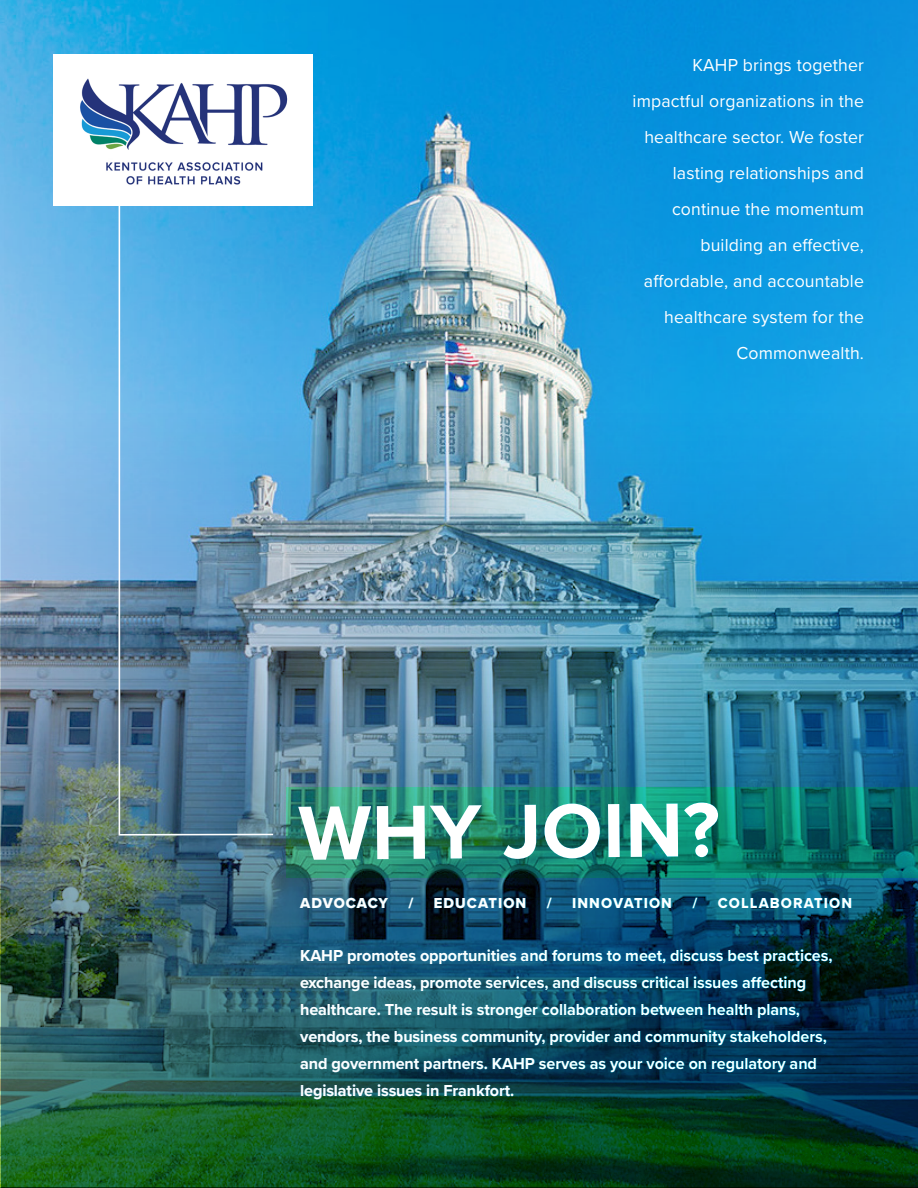
<style>
.page{position:relative;width:918px;height:1188px;background:#fff}
.page>*{position:absolute;margin:0;border:0;box-sizing:border-box;transform-origin:0 0}
.t1{font:700 79.5px "Proxima Nova";color:#fff}
.t2{font:18px "Proxima Nova";letter-spacing:.01em;color:#fff}
.t3{font:700 16.5px/27px "Proxima Nova";letter-spacing:-.005em;color:#fff}
.t4{font:15px "Proxima Nova Extrabld";letter-spacing:.075em;color:#fff}
.t5{font:15px "Proxima Nova Extrabld";letter-spacing:.055em;color:#fff}
</style>
<div class="page">
<img style="left:0;top:0;width:918px;height:1186px">
<img style="left:54px;top:54px;width:259px;height:152px">
<p class="t2" style="left:692px;top:52px;width:173px">KAHP brings together</p>
<p class="t2" style="left:633px;top:88px;width:233px">impactful organizations in the</p>
<p class="t2" style="left:644px;top:124px;width:221px">healthcare sector. We foster</p>
<p class="t2" style="left:673px;top:160px;width:193px">lasting relationships and</p>
<p class="t2" style="left:672px;top:196px;width:193px">continue the momentum</p>
<p class="t2" style="left:700px;top:232px;width:165px">building an effective,</p>
<p class="t2" style="left:644px;top:268px;width:222px">affordable, and accountable</p>
<p class="t2" style="left:664px;top:304px;width:201px">healthcare system for the</p>
<p class="t2" style="left:736px;top:340px;width:129px">Commonwealth.</p>
<p class="t1" style="left:299px;top:772px;width:424px">WHY JOIN?</p>
<p class="t5" style="left:300px;top:891px;width:89px">ADVOCACY</p>
<p class="t4" style="left:408px;top:891px;width:7px">/</p>
<p class="t4" style="left:434px;top:891px;width:94px">EDUCATION</p>
<p class="t4" style="left:547px;top:891px;width:7px">/</p>
<p class="t4" style="left:572px;top:891px;width:101px">INNOVATION</p>
<p class="t4" style="left:692px;top:891px;width:7px">/</p>
<p class="t4" style="left:718px;top:891px;width:136px">COLLABORATION</p>
<p class="t3" style="left:300px;top:942px;width:534px">KAHP promotes opportunities and forums to meet, discuss best practices, exchange ideas, promote services, and discuss critical issues affecting</p>
<p class="t3" style="left:300px;top:996px;width:501px">healthcare. The result is stronger collaboration between health plans,</p>
<p class="t3" style="left:300px;top:1023px;width:528px">vendors, the business community, provider and community stakeholders,</p>
<p class="t3" style="left:300px;top:1050px;width:518px">and government partners. KAHP serves as your voice on regulatory and</p>
<p class="t3" style="left:300px;top:1077px;width:216px">legislative issues in Frankfort.</p>
</div>
